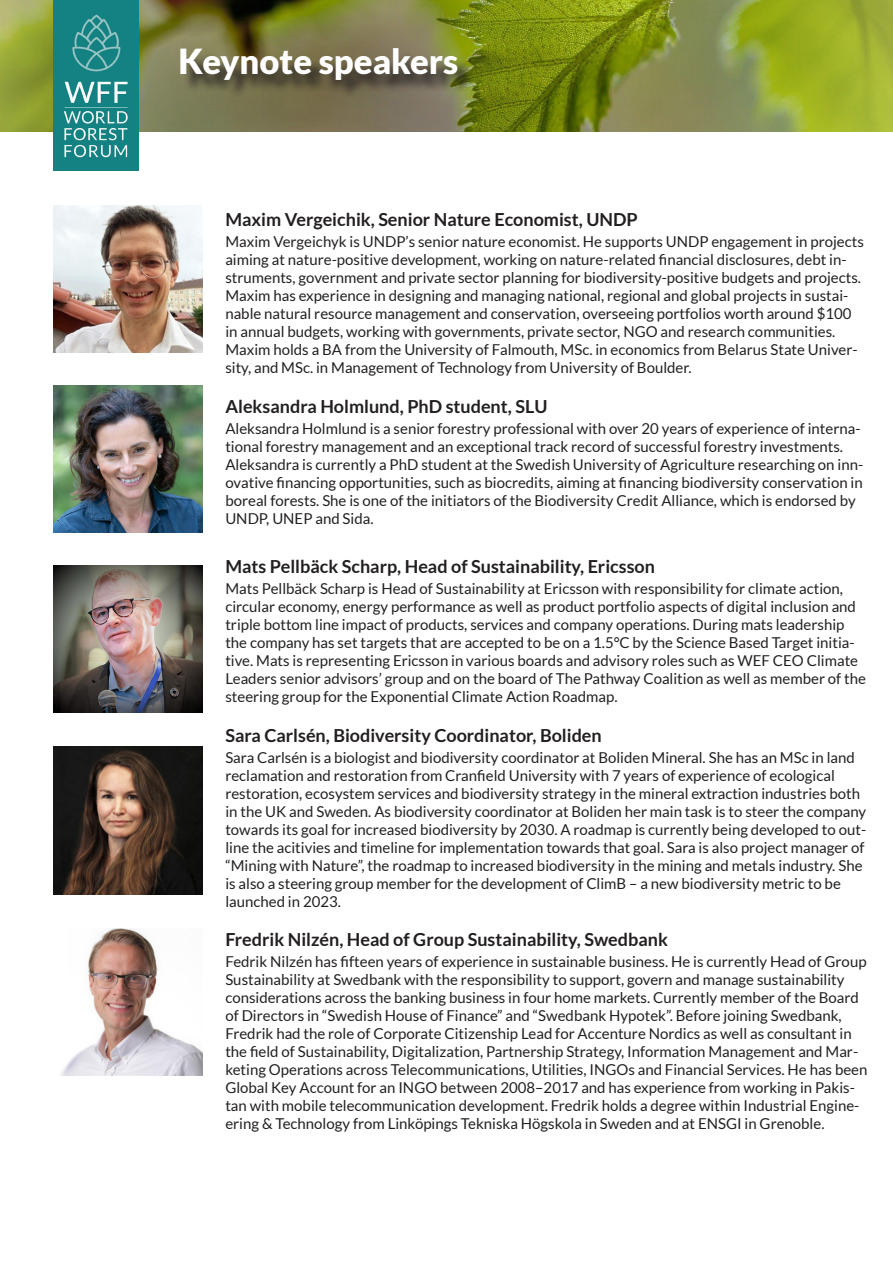
<style>
.page{position:relative;width:893px;height:1263px;background:#fff}
.page>*{position:absolute;margin:0;border:0;box-sizing:border-box;transform-origin:0 0}
.t1{font:900 34.5px "Lato";color:#fff}
.t2{font:700 18px "Lato";color:#231f20}
.t3{font:15px/18px "Lato";color:#231f20}
</style>
<div class="page">
<img style="left:0;top:0;width:893px;height:132px">
<img style="left:53px;top:0;width:85px;height:170px">
<div style="left:183px;top:51px;width:293px;height:48px;background:#231f20;opacity:.88"></div>
<img style="left:53px;top:205px;width:149px;height:148px">
<img style="left:53px;top:385px;width:149px;height:148px">
<img style="left:53px;top:565px;width:149px;height:148px">
<img style="left:53px;top:747px;width:149px;height:147px">
<img style="left:61px;top:928px;width:141px;height:148px">
<p class="t1" style="left:179px;top:41px;width:281px">Keynote speakers</p>
<p class="t2" style="left:225px;top:209px;width:414px">Maxim Vergeichik, Senior Nature Economist, UNDP</p>
<p class="t3" style="left:225px;top:232px;width:640px">Maxim Vergeichyk is UNDP’s senior nature economist. He supports UNDP engagement in projects aiming at nature-positive development, working on nature-related financial disclosures, debt in&shy;struments, government and private sector planning for biodiversity-positive budgets and projects.<br>Maxim has experience in designing and managing national, regional and global projects in sustai&shy;nable natural resource management and conservation, overseeing portfolios worth around $100 in annual budgets, working with governments, private sector, NGO and research communities.<br>Maxim holds a BA from the University of Falmouth, MSc. in economics from Belarus State Univer&shy;sity, and MSc. in Management of Technology from University of Boulder.</p>
<p class="t2" style="left:225px;top:396px;width:324px">Aleksandra Holmlund, PhD student, SLU</p>
<p class="t3" style="left:225px;top:419px;width:637px">Aleksandra Holmlund is a senior forestry professional with over 20 years of experience of interna&shy;tional forestry management and an exceptional track record of successful forestry investments.</p>
<p class="t3" style="left:225px;top:455px;width:639px">Aleksandra is currently a PhD student at the Swedish University of Agriculture researching on inn&shy;ovative financing opportunities, such as biocredits, aiming at financing biodiversity conservation in boreal forests. She is one of the initiators of the Biodiversity Credit Alliance, which is endorsed by UNDP, UNEP and Sida.</p>
<p class="t2" style="left:225px;top:556px;width:431px">Mats Pellbäck Scharp, Head of Sustainability, Ericsson</p>
<p class="t3" style="left:225px;top:580px;width:632px">Mats Pellbäck Scharp is Head of Sustainability at Ericsson with responsibility for climate action, circular economy, energy performance as well as product portfolio aspects of digital inclusion and</p>
<p class="t3" style="left:225px;top:616px;width:642px">triple bottom line impact of products, services and company operations. During mats leadership the company has set targets that are accepted to be on a 1.5°C by the Science Based Target initia&shy;tive. Mats is representing Ericsson in various boards and advisory roles such as WEF CEO Climate Leaders senior advisors’ group and on the board of The Pathway Coalition as well as member of the steering group for the Exponential Climate Action Roadmap.</p>
<p class="t2" style="left:225px;top:725px;width:378px">Sara Carlsén, Biodiversity Coordinator, Boliden</p>
<p class="t3" style="left:225px;top:748px;width:631px">Sara Carlsén is a biologist and biodiversity coordinator at Boliden Mineral. She has an MSc in land reclamation and restoration from Cranfield University with 7 years of experience of ecological</p>
<p class="t3" style="left:225px;top:784px;width:642px">restoration, ecosystem services and biodiversity strategy in the mineral extraction industries both in the UK and Sweden. As biodiversity coordinator at Boliden her main task is to steer the company towards its goal for increased biodiversity by 2030. A roadmap is currently being developed to out&shy;line the acitivies and timeline for implementation towards that goal. Sara is also project manager of “Mining with Nature”, the roadmap to increased biodiversity in the mining and metals industry. She is also a steering group member for the development of ClimB – a new biodiversity metric to be launched in 2023.</p>
<p class="t2" style="left:225px;top:929px;width:444px">Fredrik Nilzén, Head of Group Sustainability, Swedbank</p>
<p class="t3" style="left:225px;top:953px;width:643px">Fedrik Nilzén has fifteen years of experience in sustainable business. He is currently Head of Group<br>Sustainability at Swedbank with the responsibility to support, govern and manage sustainability</p>
<p class="t3" style="left:225px;top:989px;width:644px">considerations across the banking business in four home markets. Currently member of the Board of Directors in “Swedish House of Finance” and “Swedbank Hypotek”. Before joining Swedbank, Fredrik had the role of Corporate Citizenship Lead for Accenture Nordics as well as consultant in the field of Sustainability, Digitalization, Partnership Strategy, Information Management and Mar&shy;keting Operations across Telecommunications, Utilities, INGOs and Financial Services. He has been Global Key Account for an INGO between 2008–2017 and has experience from working in Pakis&shy;tan with mobile telecommunication development. Fredrik holds a degree within Industrial Engine&shy;ering &amp; Technology from Linköpings Tekniska Högskola in Sweden and at ENSGI in Grenoble.</p>
</div>
